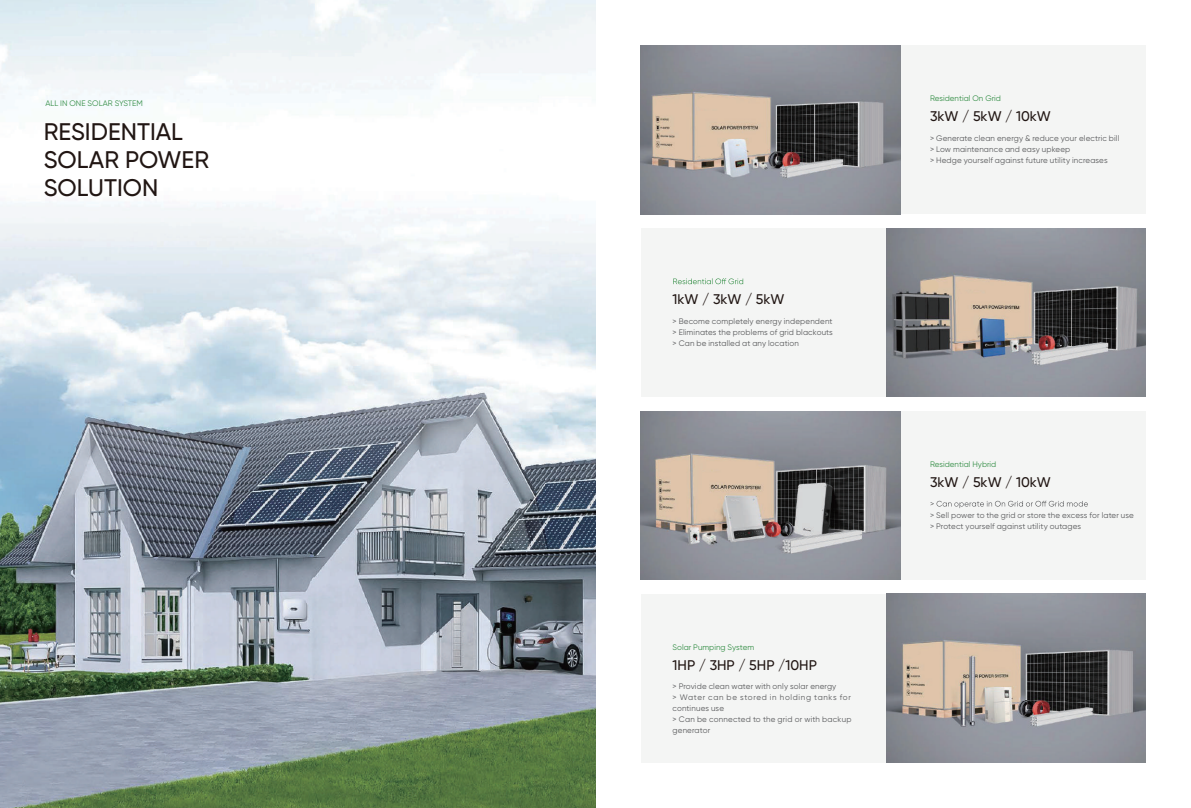
<style>
.page{position:relative;width:1191px;height:808px;background:#fff}
.page>*{position:absolute;margin:0;border:0;box-sizing:border-box;transform-origin:0 0}
.t1{font:500 24px/28px "Gilroy";color:#211613}
.t2{font:500 14px "Gilroy";color:#211613}
.t3{font:8px/11px "Gilroy";letter-spacing:.015em;color:#595a5c}
.t4{font:8px "Gilroy";color:#368f48}
</style>
<div class="page">
<div style="left:900px;top:45px;width:245px;height:169px;background:#f4f5f4"></div>
<img style="left:0;top:0;width:595px;height:808px">
<div style="left:641px;top:228px;width:245px;height:169px;background:#f4f5f4"></div>
<svg style="left:673px;top:278px;width:70px;height:6px"></svg>
<img style="left:641px;top:45px;width:259px;height:169px">
<img style="left:886px;top:229px;width:259px;height:168px">
<div style="left:641px;top:594px;width:245px;height:169px;background:#f4f5f4"></div>
<img style="left:886px;top:594px;width:259px;height:169px">
<div style="left:900px;top:411px;width:245px;height:169px;background:#f4f5f4"></div>
<svg style="left:930px;top:501px;width:158px;height:7px"></svg>
<img style="left:641px;top:411px;width:259px;height:169px">
<p class="t4" style="left:45px;top:99px;width:99px">ALL IN ONE SOLAR SYSTEM</p>
<h1 class="t1" style="left:44px;top:117px;width:167px">RESIDENTIAL<br>SOLAR POWER<br>SOLUTION</h1>
<h2 class="t2" style="left:672px;top:290px;width:114px">1kW / 3kW / 5kW</h2>
<p class="t3" style="left:672px;top:315px;width:162px;text-align:justify">&gt; Become completely energy independent &gt; Eliminates the problems of grid blackouts &gt; Can be installed at any location</p>
<p class="t4" style="left:672px;top:642px;width:83px">Solar Pumping System</p>
<h2 class="t2" style="left:672px;top:656px;width:146px">1HP / 3HP / 5HP /10HP</h2>
<p class="t3" style="left:672px;top:681px;width:180px">&gt; Provide clean water with only solar energy<br>&gt; Water can be stored in holding tanks for continues use<br>&gt; Can be connected to the grid or with backup generator</p>
<p class="t4" style="left:930px;top:94px;width:72px">Residential On Grid</p>
<h2 class="t2" style="left:930px;top:107px;width:122px">3kW / 5kW / 10kW</h2>
<p class="t3" style="left:930px;top:132px;width:191px">&gt; Generate clean energy &amp; reduce your electric bill &gt; Low maintenance and easy upkeep<br>&gt; Hedge yourself against future utility increases</p>
<p class="t4" style="left:930px;top:459px;width:68px">Residential Hybrid</p>
<h2 class="t2" style="left:930px;top:473px;width:122px">3kW / 5kW / 10kW</h2>
<p class="t3" style="left:930px;top:509px;width:205px">&gt; Sell power to the grid or store the excess for later use &gt; Protect yourself against utility outages</p>
</div>
